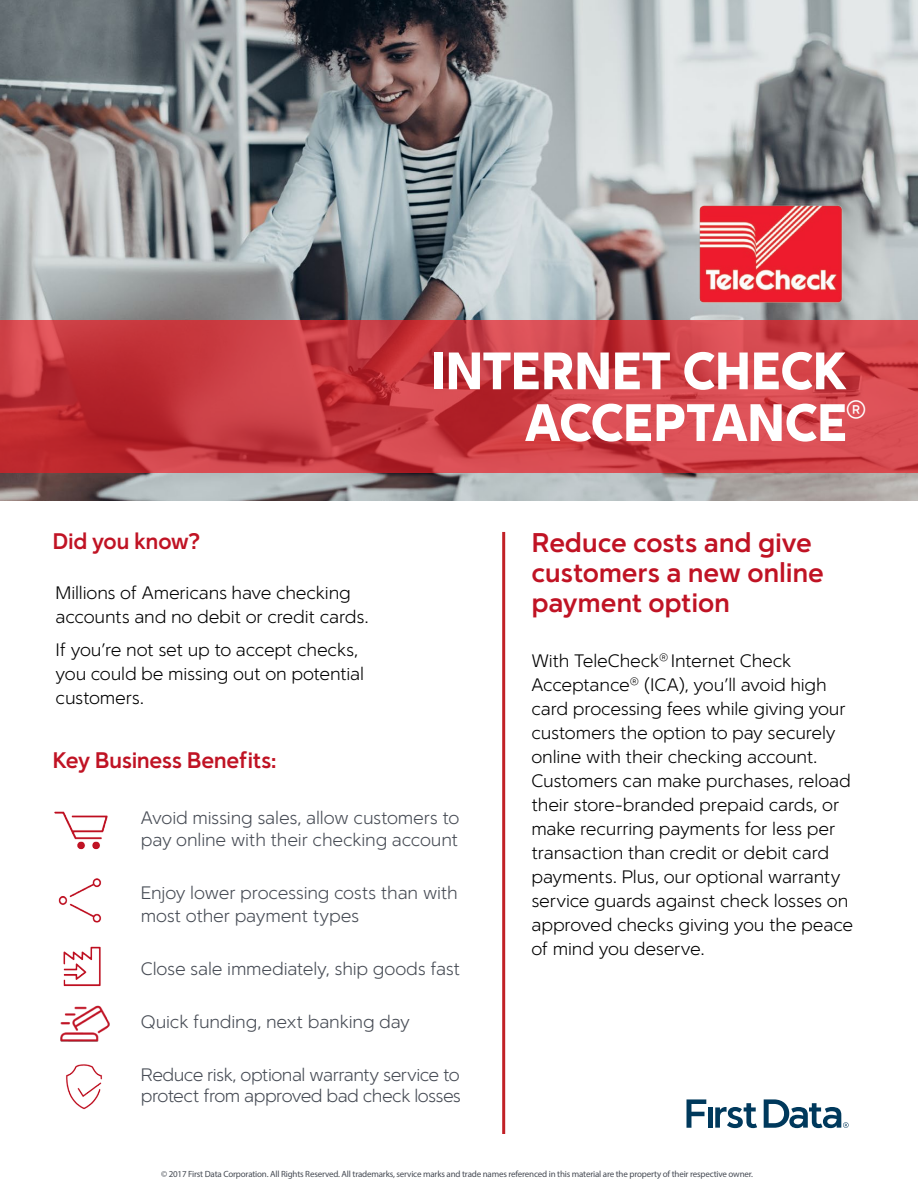
<style>
.page{position:relative;width:918px;height:1188px;background:#fff}
.page>*{position:absolute;margin:0;border:0;box-sizing:border-box;transform-origin:0 0}
.t1{font:900 52.5px "Simple Sans";letter-spacing:-.03em;color:#fff}
.subheads_-_body__gre{font:700 27px/30px "Simple Sans";letter-spacing:-.01em;color:#c01324}
.subheads_-_body__gre-2{font:700 22.5px "Simple Sans";letter-spacing:-.02em;color:#c01324}
.body{font:300 18px/24px "Simple Sans";letter-spacing:-.01em;color:#000}
.subheads_-_body__gre-3{font:300 18px/22.5px "Simple Sans";letter-spacing:-.02em;color:#464b54}
.subheads_-_body__gre-4{font:300 18px/24px "Simple Sans";letter-spacing:-.01em;color:#000}
.t2{font:9px "Myriad Pro";letter-spacing:-.02em;color:#464b54}
</style>
<div class="page">
<img style="left:0;top:0;width:918px;height:500px">
<svg style="left:0;top:320px;width:918px;height:152px;background:#c93c42"></svg>
<div style="left:708px;top:1107px;width:5px;height:21px;background:#00395c"></div>
<svg style="left:715px;top:1103px;width:42px;height:25px"></svg>
<svg style="left:687px;top:1099px;width:19px;height:29px"></svg>
<svg style="left:764px;top:1099px;width:85px;height:29px"></svg>
<hr style="left:502px;top:532px;width:3px;height:602px;background:#c12026">
<img style="left:66px;top:1064px;width:36px;height:46px">
<img style="left:63px;top:946px;width:38px;height:41px">
<img style="left:58px;top:878px;width:44px;height:45px">
<img style="left:54px;top:811px;width:54px;height:39px">
<img style="left:675px;top:171px;width:168px;height:135px">
<img style="left:60px;top:1005px;width:50px;height:37px">
<p class="t1" style="left:431px;top:339px;width:417px">INTERNET CHECK</p>
<p class="t1" style="left:524px;top:391px;width:344px">ACCEPTANCE<sup>®</sup></p>
<p class="subheads_-_body__gre-2" style="left:52px;top:527px;width:150px">Did you know?</p>
<p class="subheads_-_body__gre-4" style="left:56px;top:581px;width:315px">Millions of Americans have checking accounts and no debit or credit cards.</p>
<p class="subheads_-_body__gre-4" style="left:56px;top:638px;width:310px">If you’re not set up to accept checks, you could be missing out on potential customers.</p>
<p class="subheads_-_body__gre-2" style="left:52px;top:746px;width:226px">Key Business Benefits:</p>
<p class="subheads_-_body__gre-3" style="left:141px;top:806px;width:320px">Avoid missing sales, allow customers to pay online with their checking account</p>
<p class="subheads_-_body__gre-3" style="left:141px;top:881px;width:318px">Enjoy lower processing costs than with most other payment types</p>
<p class="subheads_-_body__gre-3" style="left:141px;top:957px;width:321px">Close sale immediately, ship goods fast</p>
<p class="subheads_-_body__gre-3" style="left:141px;top:1010px;width:271px">Quick funding, next banking day</p>
<p class="subheads_-_body__gre-3" style="left:141px;top:1064px;width:322px;line-height:21px">Reduce risk, optional warranty service to protect from approved bad check losses</p>
<p class="subheads_-_body__gre" style="left:531px;top:527px;width:294px">Reduce costs and give customers a new online payment option</p>
<p class="body" style="left:531px;top:648px;width:323px">With TeleCheck<sup>®</sup> Internet Check Acceptance<sup>®</sup> (ICA), you’ll avoid high card processing fees while giving your customers the option to pay securely online with their checking account.<br>Customers can make purchases, reload their store-branded prepaid cards, or make recurring payments for less per transaction than credit or debit card payments. Plus, our optional warranty service guards against check losses on approved checks giving you the peace of mind you deserve.</p>
<p class="t2" style="left:161px;top:1168px;width:593px">© 2017 First Data Corporation. All Rights Reserved. All trademarks, service marks and trade names referenced in this material are the property of their respective owner.</p>
</div>
